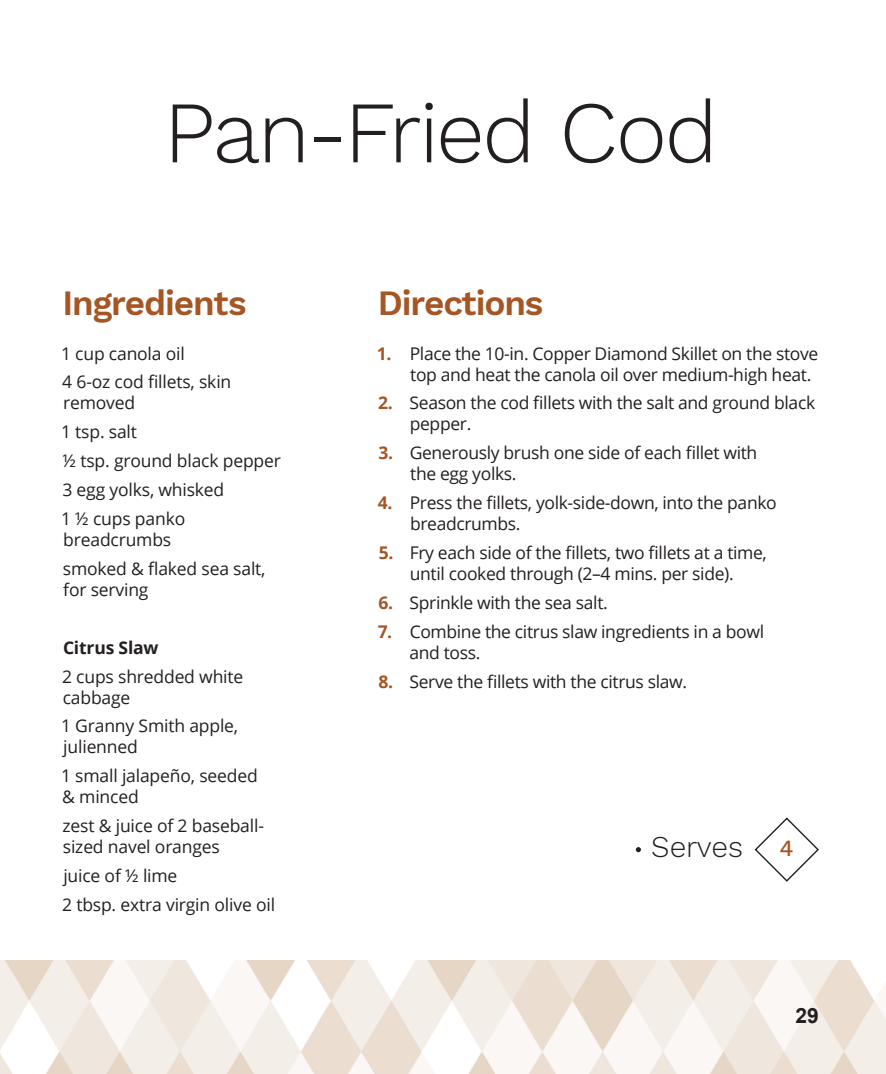
<style>
.page{position:relative;width:886px;height:1074px;background:#fff}
.page>*{position:absolute;margin:0;border:0;box-sizing:border-box;transform-origin:0 0}
.t1{font:300 87.5px "Work Sans";letter-spacing:-.03em;color:#231f20}
.t2{font:600 35px "Work Sans";letter-spacing:-.035em;color:#a65524}
.t3{font:300 29.75px "Work Sans";letter-spacing:-.005em;color:#231f20}
.t4{font:700 21px "Arial";color:#231f20}
.t5{font:17.5px/21px "Open Sans";letter-spacing:-.02em;color:#231f20}
.t6{font:700 17.5px "Open Sans";letter-spacing:-.01em;color:#231f20}
.s1{font-weight:700;color:#a65524}
.s2{font-weight:500;font-size:22.75px;color:#a65524}
</style>
<div class="page">
<img style="left:0;top:960px;width:885px;height:114px">
<svg style="left:754px;top:817px;width:65px;height:65px"></svg>
<svg style="left:635px;top:847px;width:6px;height:5px"></svg>
<svg style="left:880px;top:1069px;width:6px;height:5px"></svg>
<h1 class="t1" style="left:164px;top:81px;width:555px">Pan-Fried Cod</h1>
<h2 class="t2" style="left:62px;top:282px;width:185px">Ingredients</h2>
<h2 class="t2" style="left:377px;top:282px;width:167px">Directions</h2>
<p class="t5" style="left:61px;top:338px;width:172px;line-height:28.9px">1 cup canola oil<br>4 6-oz cod fillets, skin</p>
<p class="t5" style="left:61px;top:388px;width:221px;line-height:28.9px">removed<br>1 tsp. salt<br>½ tsp. ground black pepper<br>3 egg yolks, whisked<br>1 ½ cups panko</p>
<p class="t5" style="left:63px;top:525px;width:204px;line-height:28.9px">breadcrumbs<br>smoked &amp; flaked sea salt,</p>
<p class="t5" style="left:63px;top:578px;width:87px">for serving</p>
<p class="t6" style="left:63px;top:635px;width:97px">Citrus Slaw</p>
<p class="t5" style="left:62px;top:665px;width:183px">2 cups shredded white cabbage</p>
<p class="t5" style="left:61px;top:715px;width:179px">1 Granny Smith apple, julienned</p>
<p class="t5" style="left:61px;top:765px;width:198px">1 small jalapeño, seeded &amp; minced</p>
<p class="t5" style="left:63px;top:815px;width:203px">zest &amp; juice of 2 baseball&shy;sized navel oranges</p>
<p class="t5" style="left:62px;top:861px;width:214px;line-height:28.9px">juice of ½ lime<br>2 tbsp. extra virgin olive oil</p>
<p class="t5" style="left:410px;top:342px;width:409px;text-indent:-33px"><span class="s1">1.</span> Place the 10-in. Copper Diamond Skillet on the stove top and heat the canola oil over medium-high heat.</p>
<p class="t5" style="left:410px;top:392px;width:407px;text-indent:-32px"><span class="s1">2.</span> Season the cod fillets with the salt and ground black pepper.</p>
<p class="t5" style="left:410px;top:442px;width:348px;text-indent:-32px"><span class="s1">3.</span> Generously brush one side of each fillet with the egg yolks.</p>
<p class="t5" style="left:410px;top:492px;width:368px;text-indent:-32px"><span class="s1">4.</span> Press the fillets, yolk-side-down, into the panko breadcrumbs.</p>
<p class="t5" style="left:379px;top:542px;width:389px;text-align:center"><span class="s1">5.</span> Fry each side of the fillets, two fillets at a time, until cooked through (2–4 mins. per side).</p>
<p class="t5" style="left:378px;top:591px;width:231px"><span class="s1">6.</span> Sprinkle with the sea salt.</p>
<p class="t5" style="left:409px;top:620px;width:356px;text-indent:-32px"><span class="s1">7.</span> Combine the citrus slaw ingredients in a bowl and toss.</p>
<p class="t5" style="left:378px;top:670px;width:310px"><span class="s1">8.</span> Serve the fillets with the citrus slaw.</p>
<h3 class="t3" style="left:651px;top:829px;width:144px">Serves <span class="s2">4</span></h3>
<p class="t4" style="left:795px;top:1001px;width:25px">29</p>
</div>
